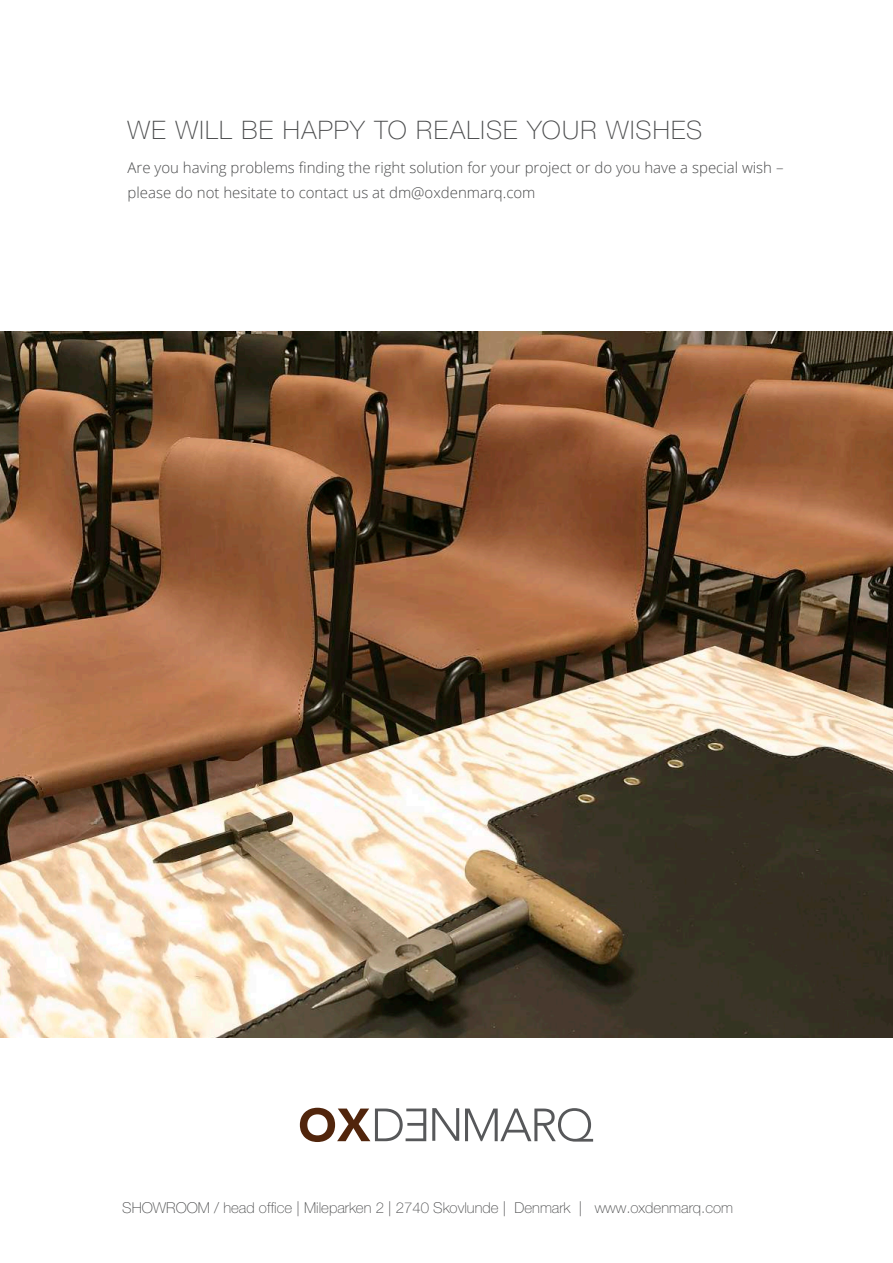
<style>
.page{position:relative;width:893px;height:1263px;background:#fff}
.page>*{position:absolute;margin:0;border:0;box-sizing:border-box;transform-origin:0 0}
.t1{font:100 25.5px "Helvetica Neue LT Std";letter-spacing:.05em;color:#4b4c4d}
.t2{font:300 15px/25.5px "Open Sans";color:#4b4c4d}
.t3{font:100 15px "Helvetica Neue LT Std";color:#4b4c4d}
</style>
<div class="page">
<svg style="left:300px;top:1108px;width:126px;height:34px"></svg>
<svg style="left:432px;top:1108px;width:27px;height:33px"></svg>
<svg style="left:465px;top:1108px;width:128px;height:33px"></svg>
<img style="left:0;top:332px;width:893px;height:705px">
<h1 class="t1" style="left:128px;top:115px;width:576px">WE WILL BE HAPPY TO REALISE YOUR WISHES</h1>
<p class="t2" style="left:128px;top:154px;width:657px">Are you having problems finding the right solution for your project or do you have a special wish – please do not hesitate to contact us at dm@oxdenmarq.com</p>
<p class="t3" style="left:122px;top:1199px;width:612px">SHOWROOM / head office | Mileparken 2 | 2740 Skovlunde | Denmark | www.oxdenmarq.com</p>
</div>
